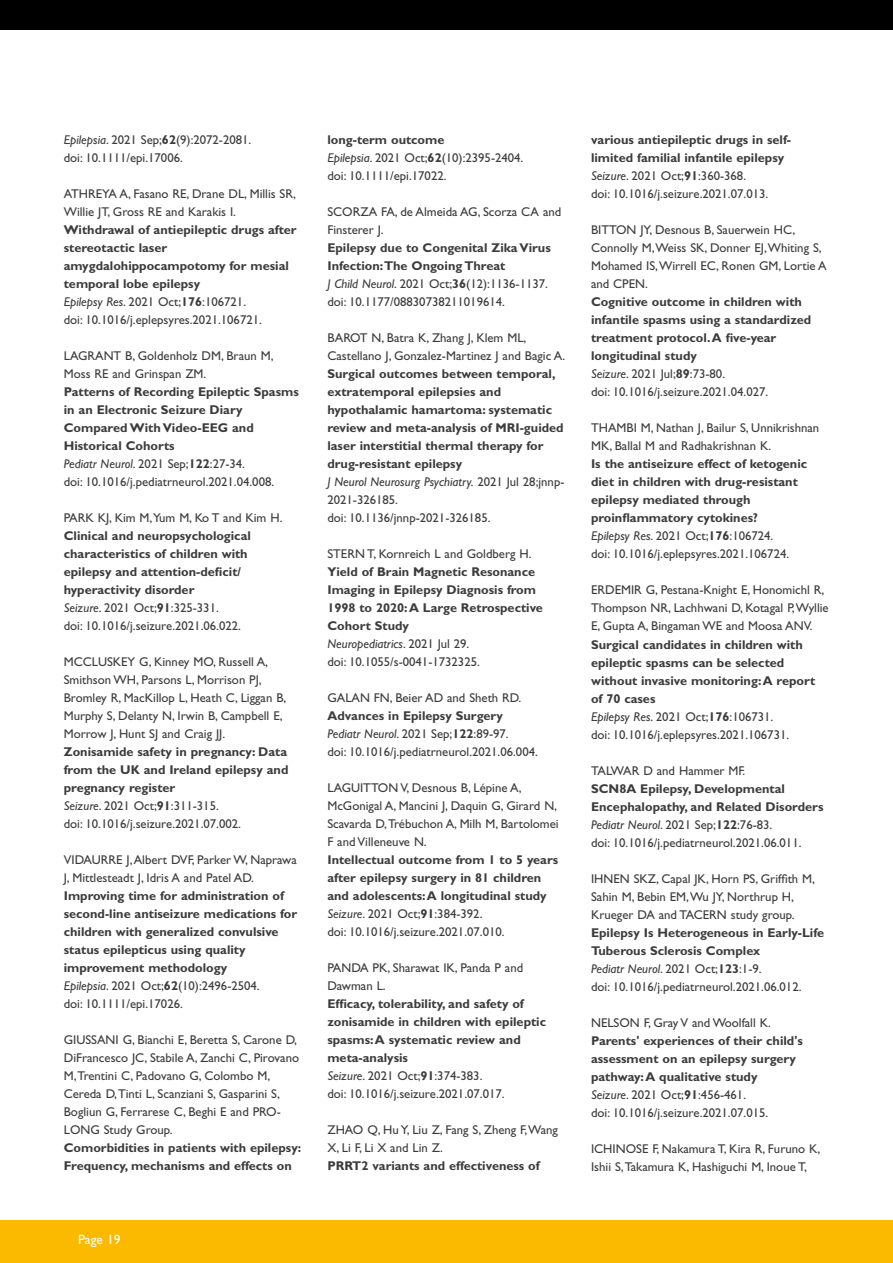
<style>
.page{position:relative;width:893px;height:1263px;background:#fff}
.page>*{position:absolute;margin:0;border:0;box-sizing:border-box;transform-origin:0 0}
.t1{font:13.5px "Gill Sans Std";color:#fff}
.t2{font:700 12.75px/18px "Gill Sans Std";color:#3c3c3b}
.t3{font:12.75px/18px "Gill Sans Std";color:#3c3c3b}
.s1{font-style:italic}
.s2{font-weight:700}
.s3{font-weight:400;font-style:italic}
.s4{font-weight:400}
</style>
<div class="page">
<div style="left:0;top:0;width:893px;height:30px;background:#000"></div>
<div style="left:0;top:1220px;width:893px;height:43px;background:#fbba00"></div>
<p class="t3" style="left:64px;top:131px;width:189px"><span class="s1">Epilepsia</span>. 2021 Sep;<span class="s2">62</span>(9):2072-2081. doi: 10.1111/epi.17006.</p>
<p class="t3" style="left:64px;top:185px;width:234px">ATHREYA A, Fasano RE, Drane DL, Millis SR,<br>Willie JT, Gross RE and Karakis I.</p>
<p class="t2" style="left:64px;top:221px;width:234px">Withdrawal of antiepileptic drugs after stereotactic laser amygdalohippocampotomy for mesial temporal lobe epilepsy<br><span class="s3">Epilepsy Res</span><span class="s4">. 2021 Oct;</span>176<span class="s4">:106721.<br>doi: 10.1016/j.eplepsyres.2021.106721.</span></p>
<p class="t3" style="left:64px;top:347px;width:211px">LAGRANT B, Goldenholz DM, Braun M,<br>Moss RE and Grinspan ZM.</p>
<p class="t2" style="left:64px;top:383px;width:237px">Patterns of Recording Epileptic Spasms in an Electronic Seizure Diary Compared With Video-EEG and Historical Cohorts<br><span class="s3">Pediatr Neurol</span><span class="s4">. 2021 Sep;</span>122<span class="s4">:27-34.<br>doi: 10.1016/j.pediatrneurol.2021.04.008.</span></p>
<p class="t3" style="left:64px;top:509px;width:220px">PARK KJ, Kim M,Yum M, Ko T and Kim H.</p>
<p class="t2" style="left:64px;top:527px;width:189px">Clinical and neuropsychological characteristics of children with epilepsy and attention-deficit/ hyperactivity disorder<br><span class="s3">Seizure</span><span class="s4">. 2021 Oct;</span>91<span class="s4">:325-331.<br>doi: 10.1016/j.seizure.2021.06.022.</span></p>
<p class="t3" style="left:64px;top:653px;width:224px">MCCLUSKEY G, Kinney MO, Russell A, Smithson WH, Parsons L, Morrison PJ, Bromley R, MacKillop L, Heath C, Liggan B, Murphy S, Delanty N, Irwin B, Campbell E, Morrow J, Hunt SJ and Craig JJ.</p>
<p class="t2" style="left:64px;top:743px;width:226px">Zonisamide safety in pregnancy: Data from the UK and Ireland epilepsy and pregnancy register<br><span class="s3">Seizure</span><span class="s4">. 2021 Oct;</span>91<span class="s4">:311-315.<br>doi: 10.1016/j.seizure.2021.07.002.</span></p>
<p class="t3" style="left:64px;top:851px;width:235px">VIDAURRE J, Albert DVF, Parker W, Naprawa<br>J, Mittlesteadt J, Idris A and Patel AD.</p>
<p class="t2" style="left:64px;top:887px;width:235px">Improving time for administration of second-line antiseizure medications for children with generalized convulsive status epilepticus using quality improvement methodology<br><span class="s3">Epilepsia</span><span class="s4">. 2021 Oct;</span>62<span class="s4">(10):2496-2504.<br>doi: 10.1111/epi.17026.</span></p>
<p class="t3" style="left:64px;top:1031px;width:237px">GIUSSANI G, Bianchi E, Beretta S, Carone D, DiFrancesco JC, Stabile A, Zanchi C, Pirovano M, Trentini C, Padovano G, Colombo M, Cereda D, Tinti L, Scanziani S, Gasparini S, Bogliun G, Ferrarese C, Beghi E and PRO-LONG Study Group.</p>
<p class="t2" style="left:64px;top:1139px;width:239px">Comorbidities in patients with epilepsy:<br>Frequency, mechanisms and effects on</p>
<p class="t1" style="left:78px;top:1231px;width:44px">Page 19</p>
<p class="t3" style="left:327px;top:131px;width:197px"><span class="s2">long-term outcome<br></span><span class="s1">Epilepsia</span>. 2021 Oct;<span class="s2">62</span>(10):2395-2404. doi: 10.1111/epi.17022.</p>
<p class="t3" style="left:327px;top:203px;width:235px">SCORZA FA, de Almeida AG, Scorza CA and<br>Finsterer J.</p>
<p class="t2" style="left:327px;top:239px;width:225px">Epilepsy due to Congenital Zika Virus Infection:The Ongoing Threat<br><span class="s3">J Child Neurol</span><span class="s4">. 2021 Oct;</span>36<span class="s4">(12):1136-1137. doi: 10.1177/08830738211019614.</span></p>
<p class="t3" style="left:327px;top:329px;width:239px">BAROT N, Batra K, Zhang J, Klem ML,<br>Castellano J, Gonzalez-Martinez J and Bagic A.</p>
<p class="t2" style="left:327px;top:365px;width:239px">Surgical outcomes between temporal, extratemporal epilepsies and hypothalamic hamartoma: systematic review and meta-analysis of MRI-guided laser interstitial thermal therapy for drug-resistant epilepsy<br><span class="s3">J Neurol Neurosurg Psychiatry.</span> <span class="s4">2021 Jul 28;jnnp-2021-326185.<br>doi: 10.1136/jnnp-2021-326185.</span></p>
<p class="t3" style="left:327px;top:545px;width:206px">STERN T, Kornreich L and Goldberg H.</p>
<p class="t2" style="left:327px;top:563px;width:217px">Yield of Brain Magnetic Resonance<br>Imaging in Epilepsy Diagnosis from<br>1998 to 2020: A Large Retrospective<br>Cohort Study<br><span class="s3">Neuropediatrics</span><span class="s4">. 2021 Jul 29.<br>doi: 10.1055/s-0041-1732325.</span></p>
<p class="t3" style="left:327px;top:689px;width:195px">GALAN FN, Beier AD and Sheth RD.</p>
<p class="t3" style="left:327px;top:707px;width:212px"><span class="s2">Advances in Epilepsy Surgery<br></span><span class="s1">Pediatr Neurol</span>. 2021 Sep;<span class="s2">122</span>:89-97.<br>doi: 10.1016/j.pediatrneurol.2021.06.004.</p>
<p class="t3" style="left:327px;top:779px;width:233px">LAGUITTON V, Desnous B, Lépine A, McGonigal A, Mancini J, Daquin G, Girard N, Scavarda D, Trébuchon A, Milh M, Bartolomei F and Villeneuve N.</p>
<p class="t2" style="left:327px;top:851px;width:232px">Intellectual outcome from 1 to 5 years after epilepsy surgery in 81 children and adolescents: A longitudinal study <span class="s3">Seizure</span><span class="s4">. 2021 Oct;</span>91<span class="s4">:384-392.<br>doi: 10.1016/j.seizure.2021.07.010.</span></p>
<p class="t3" style="left:327px;top:959px;width:197px">PANDA PK, Sharawat IK, Panda P and<br>Dawman L.</p>
<p class="t2" style="left:327px;top:995px;width:220px">Efficacy, tolerability, and safety of zonisamide in children with epileptic spasms: A systematic review and meta-analysis<br><span class="s3">Seizure</span><span class="s4">. 2021 Oct;</span>91<span class="s4">:374-383.<br>doi: 10.1016/j.seizure.2021.07.017.</span></p>
<p class="t3" style="left:327px;top:1121px;width:232px">ZHAO Q, Hu Y, Liu Z, Fang S, Zheng F, Wang<br>X, Li F, Li X and Lin Z.</p>
<p class="t2" style="left:327px;top:1157px;width:214px">PRRT2 variants and effectiveness of</p>
<p class="t2" style="left:591px;top:131px;width:202px">various antiepileptic drugs in self&shy;limited familial infantile epilepsy <span class="s3">Seizure</span><span class="s4">. 2021 Oct;</span>91<span class="s4">:360-368.<br>doi: 10.1016/j.seizure.2021.07.013.</span></p>
<p class="t3" style="left:591px;top:221px;width:237px">BITTON JY, Desnous B, Sauerwein HC,<br>Connolly M, Weiss SK, Donner EJ, Whiting S,<br>Mohamed IS, Wirrell EC, Ronen GM, Lortie A and CPEN.</p>
<p class="t2" style="left:591px;top:293px;width:222px">Cognitive outcome in children with infantile spasms using a standardized treatment protocol. A five-year longitudinal study<br><span class="s3">Seizure</span><span class="s4">. 2021 Jul;</span>89<span class="s4">:73-80.<br>doi: 10.1016/j.seizure.2021.04.027.</span></p>
<p class="t3" style="left:591px;top:419px;width:230px">THAMBI M, Nathan J, Bailur S, Unnikrishnan<br>MK, Ballal M and Radhakrishnan K.</p>
<p class="t2" style="left:591px;top:455px;width:218px">Is the antiseizure effect of ketogenic diet in children with drug-resistant epilepsy mediated through proinflammatory cytokines?<br><span class="s3">Epilepsy Res</span><span class="s4">. 2021 Oct;</span>176<span class="s4">:106724.<br>doi: 10.1016/j.eplepsyres.2021.106724.</span></p>
<p class="t3" style="left:591px;top:581px;width:239px">ERDEMIR G, Pestana-Knight E, Honomichl R,<br>Thompson NR, Lachhwani D, Kotagal P, Wyllie<br>E, Gupta A, Bingaman WE and Moosa ANV.</p>
<p class="t2" style="left:591px;top:635px;width:226px">Surgical candidates in children with epileptic spasms can be selected without invasive monitoring: A report of 70 cases<br><span class="s3">Epilepsy Res</span><span class="s4">. 2021 Oct;</span>176<span class="s4">:106731.<br>doi: 10.1016/j.eplepsyres.2021.106731.</span></p>
<p class="t3" style="left:591px;top:761px;width:156px">TALWAR D and Hammer MF.</p>
<p class="t2" style="left:591px;top:779px;width:234px">SCN8A Epilepsy, Developmental Encephalopathy, and Related Disorders <span class="s3">Pediatr Neurol</span><span class="s4">. 2021 Sep;</span>122<span class="s4">:76-83.<br>doi: 10.1016/j.pediatrneurol.2021.06.011.</span></p>
<p class="t3" style="left:591px;top:869px;width:225px">IHNEN SKZ, Capal JK, Horn PS, Griffith M,<br>Sahin M, Bebin EM, Wu JY, Northrup H,<br>Krueger DA and TACERN study group.</p>
<p class="t2" style="left:591px;top:923px;width:235px">Epilepsy Is Heterogeneous in Early-Life Tuberous Sclerosis Complex<br><span class="s3">Pediatr Neurol</span><span class="s4">. 2021 Oct;</span>123<span class="s4">:1-9.<br>doi: 10.1016/j.pediatrneurol.2021.06.012.</span></p>
<p class="t3" style="left:591px;top:1013px;width:181px">NELSON F, Gray V and Woolfall K.</p>
<p class="t2" style="left:591px;top:1031px;width:213px">Parents' experiences of their child's assessment on an epilepsy surgery pathway: A qualitative study<br><span class="s3">Seizure</span><span class="s4">. 2021 Oct;</span>91<span class="s4">:456-461.<br>doi: 10.1016/j.seizure.2021.07.015.</span></p>
<p class="t3" style="left:591px;top:1139px;width:231px">ICHINOSE F, Nakamura T, Kira R, Furuno K,<br>Ishii S, Takamura K, Hashiguchi M, Inoue T,</p>
</div>
